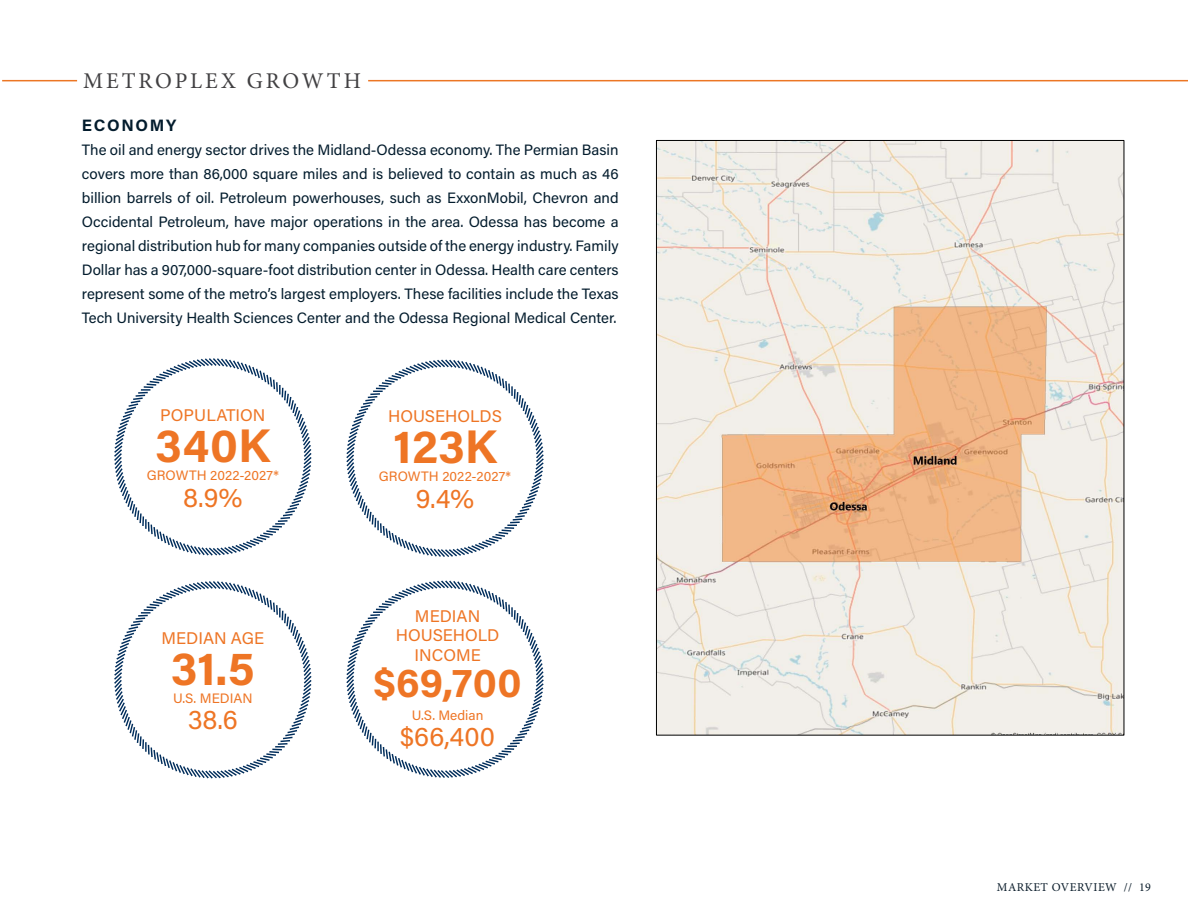
<style>
.page{position:relative;width:1188px;height:918px;background:#fff}
.page>*{position:absolute;margin:0;border:0;box-sizing:border-box;transform-origin:0 0}
.t1{font:700 47.25px "Acumin Pro";color:#ee7525}
.t2{font:700 40.95px "Acumin Pro";color:#ee7525}
.t3{font:27.3px "Acumin Pro";letter-spacing:.005em;color:#ee7525}
.t4{font:22.5px "Minion Pro";letter-spacing:.13em;color:#414042}
.t5{font:16.8px/19.5px "Acumin Pro";color:#ee7525;text-align:center}
.t6{font:700 16.5px "Acumin Pro";letter-spacing:.1em;color:#031c2d}
.t7{font:15px/24px "Acumin Pro";color:#031c2d;text-align:justify}
.t8{font:13.65px "Acumin Pro";color:#ee7525}
.t9{font:12px "Minion Pro";letter-spacing:.04em;color:#0b1d2b}
</style>
<div class="page">
<hr style="left:2px;top:80px;width:75px;height:1px;background:#ec7624">
<hr style="left:368px;top:80px;width:820px;height:1px;background:#ec7624">
<img style="left:658px;top:142px;width:464px;height:591px">
<svg style="left:114px;top:358px;width:198px;height:198px"></svg>
<svg style="left:346px;top:359px;width:198px;height:198px"></svg>
<svg style="left:114px;top:581px;width:198px;height:198px"></svg>
<svg style="left:346px;top:580px;width:198px;height:198px"></svg>
<h3 class="t4" style="left:83px;top:65px;width:279px">METROPLEX GROWTH</h3>
<p class="t6" style="left:82px;top:114px;width:96px">ECONOMY</p>
<p class="t7" style="left:82px;top:138px;width:538px">The oil and energy sector drives the Midland-Odessa economy. The Permian Basin covers more than 86,000 square miles and is believed to contain as much as 46 billion barrels of oil. Petroleum powerhouses, such as ExxonMobil, Chevron and Occidental Petroleum, have major operations in the area. Odessa has become a regional distribution hub for many companies outside of the energy industry. Family Dollar has a 907,000-square-foot distribution center in Odessa. Health care centers represent some of the metro’s largest employers. These facilities include the Texas Tech University Health Sciences Center and the Odessa Regional Medical Center.</p>
<p class="t5" style="left:160px;top:405px;width:107px">POPULATION</p>
<h1 class="t1" style="left:155px;top:412px;width:116px">340K</h1>
<p class="t8" style="left:147px;top:465px;width:134px">GROWTH 2022-2027*</p>
<h3 class="t3" style="left:183px;top:478px;width:61px">8.9%</h3>
<p class="t5" style="left:161px;top:628px;width:104px">MEDIAN AGE</p>
<h1 class="t1" style="left:171px;top:635px;width:85px">31.5</h1>
<p class="t8" style="left:173px;top:688px;width:81px">U.S. MEDIAN</p>
<h3 class="t3" style="left:188px;top:701px;width:52px">38.6</h3>
<p class="t5" style="left:388px;top:406px;width:115px">HOUSEHOLDS</p>
<h1 class="t1" style="left:393px;top:414px;width:105px">123K</h1>
<p class="t8" style="left:379px;top:467px;width:134px">GROWTH 2022-2027*</p>
<h3 class="t3" style="left:416px;top:479px;width:60px">9.4%</h3>
<p class="t5" style="left:396px;top:606px;width:105px">MEDIAN<br>HOUSEHOLD<br>INCOME</p>
<h2 class="t2" style="left:374px;top:654px;width:150px">$69,700</h2>
<p class="t8" style="left:412px;top:705px;width:73px">U.S. Median</p>
<h3 class="t3" style="left:400px;top:718px;width:97px">$66,400</h3>
<p class="t9" style="left:997px;top:879px;width:156px">MARKET OVERVIEW // 19</p>
</div>
